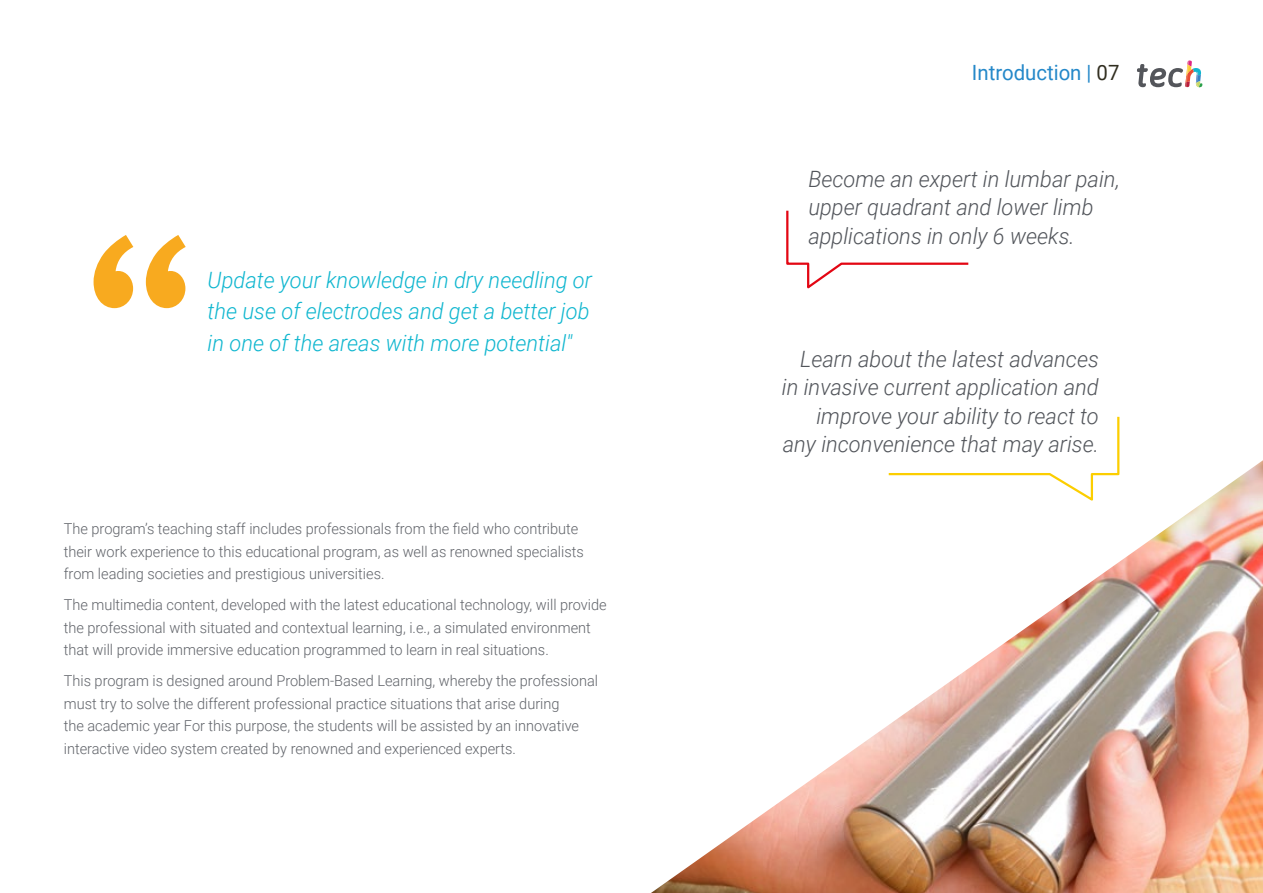
<style>
.page{position:relative;width:1263px;height:893px;background:#fff}
.page>*{position:absolute;margin:0;border:0;box-sizing:border-box;transform-origin:0 0}
.t1{font:italic 300 22.5px/28.5px "Roboto";color:#52555b;text-align:right}
.t2{font:italic 300 22.5px/31.5px "Roboto";color:#0fb6cf;text-align:justify}
.t3{font:21px "Roboto";color:#2488c9}
.t4{font:300 15px/22.5px "Roboto";color:#61646a}
.s1{color:#312e20}
</style>
<div class="page">
<svg style="left:1137px;top:61px;width:65px;height:27px"></svg>
<svg style="left:94px;top:235px;width:92px;height:73px"></svg>
<svg style="left:1117px;top:416px;width:3px;height:44px"></svg>
<img style="left:651px;top:460px;width:612px;height:433px">
<svg style="left:786px;top:210px;width:183px;height:79px"></svg>
<h1 class="t2" style="left:208px;top:263px;width:386px">Update your knowledge in dry needling or the use of electrodes and get a better job in one of the areas with more potential"</h1>
<p class="t4" style="left:64px;top:517px;width:522px">The program’s teaching staff includes professionals from the field who contribute their work experience to this educational program, as well as renowned specialists from leading societies and prestigious universities.</p>
<p class="t4" style="left:64px;top:593px;width:544px">The multimedia content, developed with the latest educational technology, will provide the professional with situated and contextual learning, i.e., a simulated environment that will provide immersive education programmed to learn in real situations.</p>
<p class="t4" style="left:64px;top:669px;width:536px">This program is designed around Problem-Based Learning, whereby the professional must try to solve the different professional practice situations that arise during<br>the academic year For this purpose, the students will be assisted by an innovative interactive video system created by renowned and experienced experts.</p>
<h2 class="t3" style="left:972px;top:57px;width:149px">Introduction | <span class="s1">07</span></h2>
<h1 class="t1" style="left:808px;top:164px;width:313px;text-align:left">Become an expert in lumbar pain, upper quadrant and lower limb applications in only 6 weeks.</h1>
<h1 class="t1" style="left:782px;top:344px;width:318px">Learn about the latest advances in invasive current application and improve your ability to react to any inconvenience that may arise.</h1>
</div>
